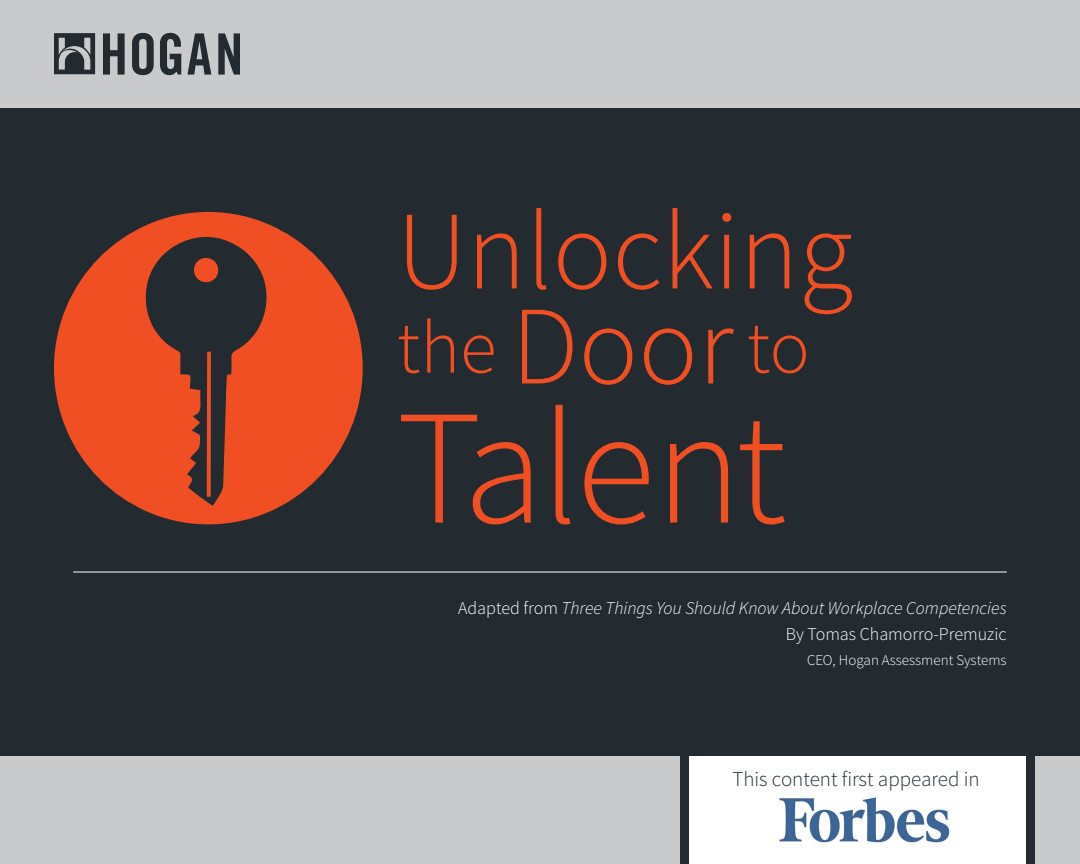
<style>
.page{position:relative;width:1080px;height:864px;background:#fff}
.page>*{position:absolute;margin:0;border:0;box-sizing:border-box;transform-origin:0 0}
.t1{font:300 163.65px "Source Sans Pro";letter-spacing:-.02em;color:#f04e23}
.t2{font:300 111.75px "Source Sans Pro";color:#f04e23}
.t3{font:300 75.45px "Source Sans Pro";color:#f04e23}
.t4{font:300 21px "Source Sans Pro";color:#232b30}
.t5{font:italic 300 18px "Source Sans Pro";color:#fff}
.t6{font:300 18px "Source Sans Pro";color:#fff}
.t7{font:300 15px "Source Sans Pro";color:#fff}
.s1{font-size:111.75px}
.s2{font-style:normal}
</style>
<div class="page">
<div style="left:0;top:108px;width:1080px;height:648px;background:#232b30"></div>
<div style="left:0;top:0;width:1080px;height:108px;background:#c8cacb"></div>
<svg style="left:54px;top:33px;width:41px;height:41px"></svg>
<svg style="left:103px;top:33px;width:137px;height:42px"></svg>
<hr style="left:73px;top:572px;width:934px;height:1px;background:#fff">
<div style="left:0;top:756px;width:1080px;height:108px;background:#c8cacb"></div>
<div style="left:688px;top:756px;width:342px;height:108px;background:#fff"></div>
<div style="left:680px;top:741px;width:8px;height:123px;background:#232b30"></div>
<div style="left:1026px;top:741px;width:9px;height:123px;background:#232b30"></div>
<img style="left:779px;top:797px;width:171px;height:46px">
<div style="left:54px;top:212px;width:309px;height:312px;background:#f04e23;border-radius:50%"></div>
<svg style="left:145px;top:237px;width:122px;height:269px"></svg>
<p class="t2" style="left:397px;top:183px;width:458px">Unlocking</p>
<p class="t3" style="left:397px;top:302px;width:415px">the <span class="s1">Door</span> to</p>
<p class="t1" style="left:397px;top:369px;width:391px">Talent</p>
<p class="t5" style="left:458px;top:597px;width:550px"><span class="s2">Adapted from</span> Three Things You Should Know About Workplace Competencies</p>
<p class="t6" style="left:786px;top:623px;width:222px">By Tomas Chamorro-Premuzic</p>
<p class="t7" style="left:807px;top:651px;width:201px">CEO, Hogan Assessment Systems</p>
<p class="t4" style="left:733px;top:766px;width:249px">This content first appeared in</p>
</div>
